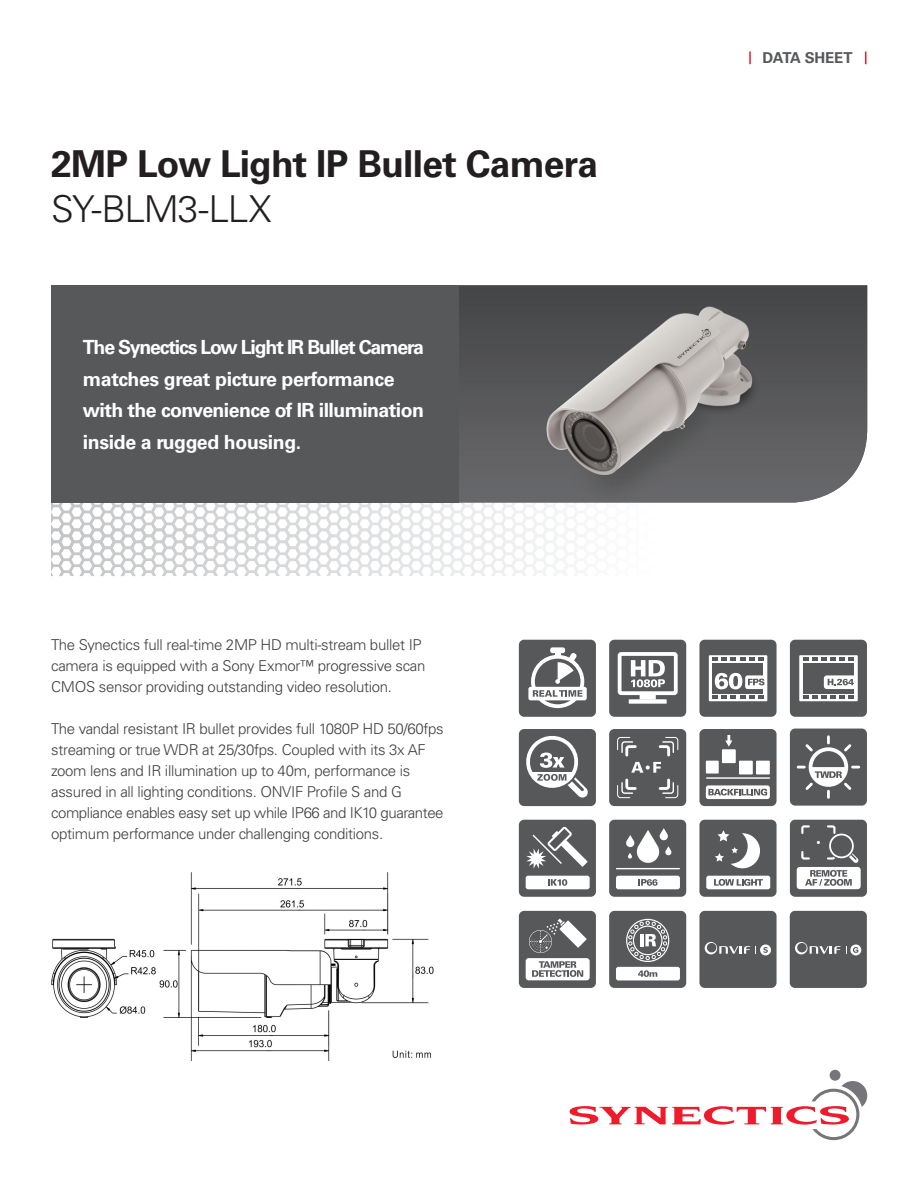
<style>
.page{position:relative;width:918px;height:1188px;background:#fff}
.page>*{position:absolute;margin:0;border:0;box-sizing:border-box;transform-origin:0 0}
.t1{font:700 37.05px "Univers";letter-spacing:-.02em;color:#231f20}
.t2{font:300 37.05px "Univers";letter-spacing:-.035em;color:#231f20}
.t3{font:700 19.5px/31.5px "Univers";letter-spacing:-.03em;color:#fff}
.t4{font:300 15px/21px "Univers";letter-spacing:-.02em;color:#3e3e3f}
.t5{font:700 15px "Univers";letter-spacing:-.01em;color:#57585a}
</style>
<div class="page">
<svg style="left:749px;top:51px;width:2px;height:13px"></svg>
<svg style="left:865px;top:51px;width:1px;height:13px"></svg>
<div style="left:830px;top:1070px;width:11px;height:11px;background:#76767a;border-radius:50%"></div>
<svg style="left:570px;top:1081px;width:297px;height:59px"></svg>
<div style="left:609px;top:640px;width:77px;height:77px;background:#57585a;border-radius:5px"></div>
<svg style="left:631px;top:660px;width:34px;height:27px"></svg>
<div style="left:618px;top:652px;width:60px;height:43px;border:4px solid #fff;border-radius:2px"></div>
<div style="left:640px;top:694px;width:16px;height:6px;background:#fff"></div>
<div style="left:629px;top:699px;width:38px;height:5px;background:#fff"></div>
<div style="left:519px;top:640px;width:77px;height:77px;background:#57585a;border-radius:5px"></div>
<div style="left:531px;top:655px;width:53px;height:53px;border:4px solid #fff;border-radius:50%"></div>
<div style="left:550px;top:647px;width:15px;height:6px;background:#fff;border-radius:2px"></div>
<svg style="left:555px;top:653px;width:22px;height:31px"></svg>
<div style="left:528px;top:687px;width:59px;height:13px;background:#fff;border-radius:2px"></div>
<svg style="left:533px;top:690px;width:49px;height:7px"></svg>
<div style="left:790px;top:640px;width:77px;height:77px;background:#57585a;border-radius:5px"></div>
<div style="left:799px;top:655px;width:59px;height:46px;background:#fff"></div>
<svg style="left:803px;top:696px;width:51px;height:3px"></svg>
<svg style="left:803px;top:657px;width:51px;height:4px"></svg>
<div style="left:803px;top:663px;width:51px;height:30px;background:#57585a"></div>
<svg style="left:824px;top:675px;width:30px;height:14px"></svg>
<div style="left:790px;top:729px;width:77px;height:77px;background:#57585a;border-radius:5px"></div>
<svg style="left:796px;top:735px;width:64px;height:64px"></svg>
<div style="left:609px;top:729px;width:77px;height:77px;background:#57585a;border-radius:5px"></div>
<svg style="left:617px;top:737px;width:62px;height:62px"></svg>
<div style="left:519px;top:729px;width:77px;height:77px;background:#57585a;border-radius:5px"></div>
<svg style="left:520px;top:730px;width:68px;height:68px"></svg>
<div style="left:609px;top:820px;width:77px;height:77px;background:#57585a;border-radius:5px"></div>
<div style="left:616px;top:876px;width:64px;height:13px;background:#fff;border-radius:2px"></div>
<svg style="left:638px;top:879px;width:20px;height:7px"></svg>
<svg style="left:626px;top:828px;width:46px;height:35px"></svg>
<hr style="left:616px;top:868px;width:64px;height:1px;background:#fff">
<div style="left:519px;top:911px;width:77px;height:77px;background:#57585a;border-radius:5px"></div>
<div style="left:526px;top:958px;width:64px;height:22px;background:#fff;border-radius:3px"></div>
<svg style="left:532px;top:961px;width:51px;height:16px"></svg>
<svg style="left:559px;top:920px;width:28px;height:28px"></svg>
<svg style="left:529px;top:919px;width:36px;height:34px"></svg>
<div style="left:699px;top:911px;width:78px;height:77px;background:#57585a;border-radius:5px"></div>
<svg style="left:705px;top:942px;width:45px;height:12px"></svg>
<div style="left:760px;top:944px;width:11px;height:11px;background:#fff;border-radius:50%"></div>
<svg style="left:763px;top:947px;width:5px;height:6px"></svg>
<div style="left:609px;top:911px;width:77px;height:77px;background:#57585a;border-radius:5px"></div>
<svg style="left:626px;top:918px;width:44px;height:44px"></svg>
<div style="left:616px;top:967px;width:64px;height:13px;background:#fff;border-radius:2px"></div>
<svg style="left:638px;top:970px;width:19px;height:7px"></svg>
<div style="left:790px;top:911px;width:77px;height:77px;background:#57585a;border-radius:5px"></div>
<svg style="left:795px;top:942px;width:45px;height:12px"></svg>
<svg style="left:850px;top:944px;width:11px;height:11px"></svg>
<svg style="left:853px;top:947px;width:5px;height:6px"></svg>
<div style="left:519px;top:820px;width:77px;height:77px;background:#57585a;border-radius:5px"></div>
<div style="left:526px;top:876px;width:64px;height:13px;background:#fff;border-radius:2px"></div>
<svg style="left:548px;top:879px;width:19px;height:7px"></svg>
<svg style="left:552px;top:831px;width:36px;height:36px"></svg>
<svg style="left:526px;top:827px;width:46px;height:42px"></svg>
<div style="left:699px;top:729px;width:78px;height:77px;background:#57585a;border-radius:5px"></div>
<div style="left:706px;top:761px;width:13px;height:13px;background:#fff"></div>
<div style="left:722px;top:749px;width:14px;height:14px;background:#fff"></div>
<div style="left:739px;top:761px;width:14px;height:13px;background:#fff"></div>
<div style="left:756px;top:761px;width:14px;height:13px;background:#fff"></div>
<svg style="left:725px;top:735px;width:7px;height:12px"></svg>
<hr style="left:706px;top:777px;width:64px;height:2px;background:#fff">
<div style="left:706px;top:785px;width:64px;height:14px;background:#fff;border-radius:2px"></div>
<svg style="left:708px;top:789px;width:59px;height:7px"></svg>
<div style="left:699px;top:820px;width:78px;height:77px;background:#57585a;border-radius:5px"></div>
<div style="left:706px;top:876px;width:64px;height:13px;background:#fff;border-radius:2px"></div>
<svg style="left:714px;top:879px;width:49px;height:7px"></svg>
<svg style="left:715px;top:830px;width:45px;height:38px"></svg>
<div style="left:699px;top:640px;width:78px;height:77px;background:#57585a;border-radius:5px"></div>
<svg style="left:709px;top:655px;width:58px;height:46px"></svg>
<svg style="left:713px;top:696px;width:50px;height:3px"></svg>
<svg style="left:713px;top:657px;width:50px;height:4px"></svg>
<div style="left:713px;top:663px;width:50px;height:30px;background:#57585a"></div>
<svg style="left:715px;top:673px;width:52px;height:16px"></svg>
<svg style="left:51px;top:503px;width:516px;height:73px"></svg>
<div style="left:51px;top:285px;width:408px;height:218px;background:#57585a"></div>
<img style="left:459px;top:285px;width:408px;height:218px">
<img style="left:51px;top:873px;width:383px;height:187px">
<div style="left:790px;top:820px;width:77px;height:77px;background:#57585a;border-radius:5px"></div>
<div style="left:797px;top:867px;width:64px;height:22px;background:#fff;border-radius:3px"></div>
<svg style="left:801px;top:825px;width:58px;height:61px"></svg>
<h1 class="t1" style="left:51px;top:142px;width:548px">2MP Low Light IP Bullet Camera</h1>
<h1 class="t2" style="left:51px;top:186px;width:222px">SY-BLM3-LLX</h1>
<h2 class="t3" style="left:83px;top:332px;width:343px">The Synectics Low Light IR Bullet Camera matches great picture performance with the convenience of IR illumination inside a rugged housing.</h2>
<p class="t4" style="left:51px;top:634px;width:376px">The Synectics full real-time 2MP HD multi-stream bullet IP camera is equipped with a Sony Exmor™ progressive scan<br>CMOS sensor providing outstanding video resolution.</p>
<p class="t4" style="left:51px;top:718px;width:394px">The vandal resistant IR bullet provides full 1080P HD 50/60fps streaming or true WDR at 25/30fps. Coupled with its 3x AF zoom lens and IR illumination up to 40m, performance is assured in all lighting conditions. ONVIF Profile S and G compliance enables easy set up while IP66 and IK10 guarantee optimum performance under challenging conditions.</p>
<p class="t5" style="left:763px;top:49px;width:91px">DATA SHEET</p>
</div>
